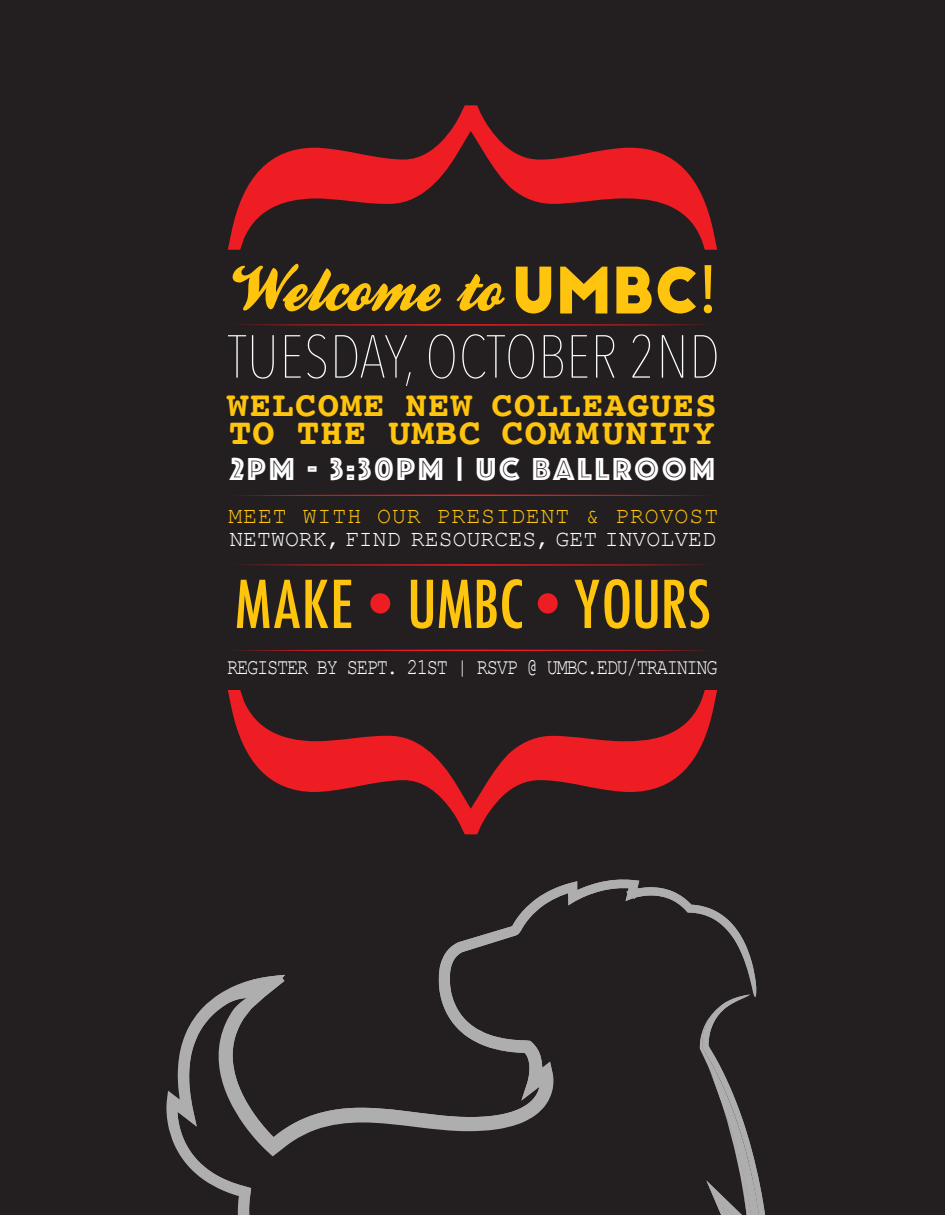
<style>
.page{position:relative;width:945px;height:1215px;background:#231f20}
.page>*{position:absolute;margin:0;border:0;box-sizing:border-box;transform-origin:0 0}
.t1{font:500 condensed 64.05px "Futura";color:#fec40e}
.t2{font:200 60px "Avenir Next Condensed";letter-spacing:.01em;color:#fff}
.t3{font:700 36.75px "Courier";letter-spacing:.035em;color:#fec40e}
.t4{font:700 35.4px "Courier";letter-spacing:.04em;color:#fec40e}
.t5{font:33px "Phosphate Inline";letter-spacing:.09em;color:#fff}
.t6{font:23.1px "Courier New";color:#fff}
.t7{font:23.1px "Courier New";letter-spacing:.04em;color:#fec40e}
.t8{font:22.5px "Courier New";letter-spacing:-.065em;color:#fff;scale:.83 1}
.s1{font-family:"Courier New"}
.s2{color:#ee1d23}
</style>
<div class="page">
<svg style="left:168px;top:880px;width:595px;height:322px"></svg>
<svg style="left:228px;top:105px;width:489px;height:145px"></svg>
<svg style="left:228px;top:690px;width:489px;height:144px"></svg>
<svg style="left:233px;top:264px;width:208px;height:47px"></svg>
<svg style="left:456px;top:274px;width:49px;height:37px"></svg>
<svg style="left:516px;top:267px;width:35px;height:47px"></svg>
<svg style="left:560px;top:267px;width:47px;height:47px"></svg>
<svg style="left:616px;top:267px;width:36px;height:47px"></svg>
<svg style="left:658px;top:267px;width:38px;height:47px"></svg>
<svg style="left:235px;top:324px;width:475px;height:2px"></svg>
<svg style="left:235px;top:495px;width:475px;height:1px"></svg>
<svg style="left:235px;top:564px;width:475px;height:2px"></svg>
<svg style="left:704px;top:265px;width:8px;height:48px"></svg>
<svg style="left:233px;top:650px;width:474px;height:1px"></svg>
<h2 class="t2" style="left:228px;top:321px;width:494px">TUESDAY, OCTOBER 2ND</h2>
<h3 class="t4" style="left:227px;top:376px;width:491px">WELCOME NEW COLLEAGUES</h3>
<h3 class="t3" style="left:229px;top:403px;width:487px">TO THE UMBC COMMUNI<span class="s1">TY</span></h3>
<h3 class="t5" style="left:230px;top:445px;width:486px">2PM - 3:30PM | UC BALLROOM</h3>
<p class="t7" style="left:228px;top:501px;width:491px">MEET WITH OUR PRESIDENT &amp; PROVOST</p>
<p class="t6" style="left:229px;top:525px;width:488px">NETWORK, FIND RESOURCES, GET INVOLVED</p>
<h1 class="t1" style="left:235px;top:563px;width:478px">MAKE<span class="s2">•</span>UMBC<span class="s2">•</span>YOURS</h1>
<p class="t8" style="left:227px;top:653px;width:593px">REGISTER BY SEPT. 21ST | RSVP @ UMBC.EDU/TRAINING</p>
</div>
